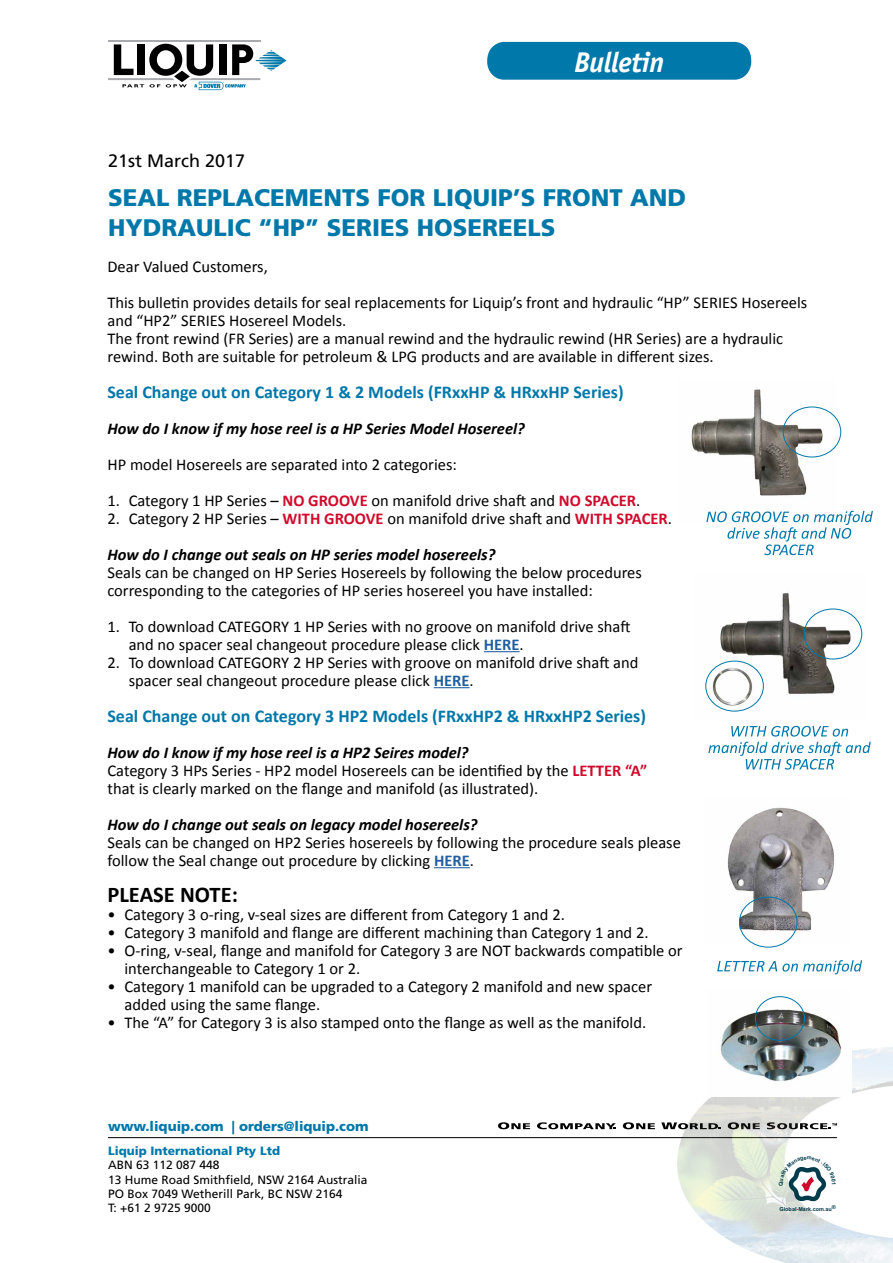
<style>
.page{position:relative;width:893px;height:1263px;background:#fff}
.page>*{position:absolute;margin:0;border:0;box-sizing:border-box;transform-origin:0 0}
.t1{font:italic 700 28.5px "Officina Sans";letter-spacing:-.02em;color:#fff}
.t2{font:900 24px/30px "Frutiger LT Std";color:#0078a9}
.t3{font:700 22.5px "Calibri";color:#000}
.t4{font:700 18px "Calibri";color:#0078a9}
.t5{font:18px "Frutiger LT Std";color:#000}
.t6{font:16.5px/18px "Calibri";color:#000}
.t7{font:italic 700 16.5px/36px "Calibri";color:#000}
.t8{font:900 13.5px "Frutiger LT Std";color:#0078a9}
.t9{font:12px/14.2px "Frutiger LT Std";color:#000}
.t10{font:900 12px "Frutiger LT Std";color:#0078a9}
.t11{font:700 5.55px "Arial";color:#003b4c}
.s1{font-weight:700;color:#cf0a2c}
.s2{font-weight:400;font-style:normal}
.s3{font-style:normal;color:#cf0a2c}
.s4{font-weight:700;color:#215e9e}
.s5{font-weight:700;font-style:italic}
.s6{color:#cf0a2c}
</style>
<div class="page">
<hr style="left:108px;top:1137px;width:729px;height:1px;background:#000">
<svg style="left:498px;top:1122px;width:32px;height:7px"></svg>
<svg style="left:537px;top:1122px;width:79px;height:7px"></svg>
<svg style="left:623px;top:1122px;width:32px;height:7px"></svg>
<svg style="left:661px;top:1122px;width:16px;height:7px"></svg>
<img style="left:677px;top:1047px;width:216px;height:216px">
<div style="left:487px;top:42px;width:265px;height:38px;background:#0078a9"></div>
<hr style="left:108px;top:40px;width:152px;height:2px;background:#a7a9ac">
<svg style="left:108px;top:44px;width:179px;height:46px"></svg>
<hr style="left:484px;top:651px;width:36px;height:1px;background:#215e9e">
<hr style="left:434px;top:687px;width:36px;height:1px;background:#215e9e">
<hr style="left:434px;top:867px;width:36px;height:1px;background:#215e9e">
<img style="left:727px;top:807px;width:108px;height:136px">
<img style="left:691px;top:389px;width:146px;height:107px">
<svg style="left:706px;top:511px;width:167px;height:44px"></svg>
<img style="left:706px;top:592px;width:157px;height:120px">
<svg style="left:708px;top:726px;width:163px;height:44px"></svg>
<div style="left:783px;top:407px;width:58px;height:50px;border:1px solid #0078a9;border-radius:50%"></div>
<div style="left:804px;top:609px;width:58px;height:50px;border:1px solid #0078a9;border-radius:50%"></div>
<div style="left:705px;top:661px;width:59px;height:50px;border:1px solid #0078a9;border-radius:50%"></div>
<div style="left:739px;top:897px;width:58px;height:50px;border:1px solid #0078a9;border-radius:50%"></div>
<img style="left:707px;top:996px;width:145px;height:100px">
<div style="left:755px;top:996px;width:50px;height:45px;border:1px solid #0078a9;border-radius:50%"></div>
<svg style="left:717px;top:960px;width:145px;height:14px"></svg>
<svg style="left:779px;top:1156px;width:57px;height:46px"></svg>
<p class="t5" style="left:108px;top:150px;width:139px">21st March 2017</p>
<h1 class="t1" style="left:574px;top:45px;width:92px">Bulletin</h1>
<h2 class="t2" style="left:108px;top:183px;width:580px">SEAL REPLACEMENTS FOR LIQUIP’S FRONT AND<br>HYDRAULIC “HP” SERIES HOSEREELS</h2>
<p class="t6" style="left:107px;top:248px;width:701px;line-height:36px">Dear Valued Customers,<br>This bulletin provides details for seal replacements for Liquip’s front and hydraulic “HP” SERIES Hosereels</p>
<p class="t6" style="left:107px;top:311px;width:677px">and “HP2” SERIES Hosereel Models.<br>The front rewind (FR Series) are a manual rewind and the hydraulic rewind (HR Series) are a hydraulic rewind. Both are suitable for petroleum &amp; LPG products and are available in different sizes.</p>
<p class="t4" style="left:107px;top:380px;width:518px">Seal Change out on Category 1 &amp; 2 Models (FRxxHP &amp; HRxxHP Series)</p>
<p class="t7" style="left:107px;top:410px;width:419px">How do I know if my hose reel is a HP Series Model Hosereel?</p>
<p class="t6" style="left:107px;top:455px;width:351px">HP model Hosereels are separated into 2 categories:</p>
<p class="t6" style="left:107px;top:491px;width:534px">1. Category 1 HP Series – <span class="s1">NO GROOVE</span> on manifold drive shaft and <span class="s1">NO SPACER</span>.</p>
<p class="t7" style="left:107px;top:500px;width:566px"><span class="s2">2. Category 2 HP Series –</span> <span class="s3">WITH GROOVE</span> <span class="s2">on manifold drive shaft and</span> <span class="s3">WITH SPACER</span><span class="s2">.<br></span>How do I change out seals on HP series model hosereels?</p>
<p class="t6" style="left:107px;top:563px;width:536px">Seals can be changed on HP Series Hosereels by following the below procedures corresponding to the categories of HP series hosereel you have installed:</p>
<p class="t6" style="left:129px;top:617px;width:503px;text-indent:-21px">1. To download CATEGORY 1 HP Series with no groove on manifold drive shaft and no spacer seal changeout procedure please click <span class="s4">HERE</span>.</p>
<p class="t6" style="left:129px;top:653px;width:511px;text-indent:-21px">2. To download CATEGORY 2 HP Series with groove on manifold drive shaft and spacer seal changeout procedure please click <span class="s4">HERE</span>.</p>
<p class="t4" style="left:107px;top:704px;width:540px">Seal Change out on Category 3 HP2 Models (FRxxHP2 &amp; HRxxHP2 Series)</p>
<p class="t6" style="left:107px;top:743px;width:541px"><span class="s5">How do I know if my hose reel is a HP2 Seires model?<br></span>Category 3 HPs Series - HP2 model Hosereels can be identified by the <span class="s1">LETTER “A” </span>that is clearly marked on the flange and manifold (as illustrated).</p>
<p class="t7" style="left:107px;top:806px;width:371px">How do I change out seals on legacy model hosereels?</p>
<p class="t6" style="left:107px;top:833px;width:575px">Seals can be changed on HP2 Series hosereels by following the procedure seals please follow the Seal change out procedure by clicking <span class="s4">HERE</span>.</p>
<h3 class="t3" style="left:107px;top:880px;width:132px">PLEASE NOTE:</h3>
<p class="t6" style="left:107px;top:905px;width:459px">• Category 3 o-ring, v-seal sizes are different from Category 1 and 2.</p>
<p class="t6" style="left:107px;top:923px;width:543px">• Category 3 manifold and flange are different machining than Category 1 and 2.</p>
<p class="t6" style="left:124px;top:941px;width:560px;text-indent:-17px">• O-ring, v-seal, flange and manifold for Category 3 are NOT backwards compatible or interchangeable to Category 1 or 2.</p>
<p class="t6" style="left:124px;top:977px;width:529px;text-indent:-17px">• Category 1 manifold can be upgraded to a Category 2 manifold and new spacer added using the same flange.</p>
<p class="t6" style="left:107px;top:1013px;width:540px">• The “A” for Category 3 is also stamped onto the flange as well as the manifold.</p>
<p class="t8" style="left:108px;top:1118px;width:262px">www.liquip.com | orders@liquip.com</p>
<p class="t10" style="left:108px;top:1144px;width:173px">Liquip International Pty Ltd</p>
<p class="t9" style="left:108px;top:1158px;width:261px">ABN 63 112 087 448<br>13 Hume Road Smithfield, NSW 2164 Australia<br>PO Box 7049 Wetherill Park, BC NSW 2164<br>T: +61 2 9725 9000</p>
<p class="t11" style="left:779px;top:1205px;width:58px">Global<span class="s6">-</span>Mark<span class="s6">.</span>com<span class="s6">.</span>au®</p>
</div>
